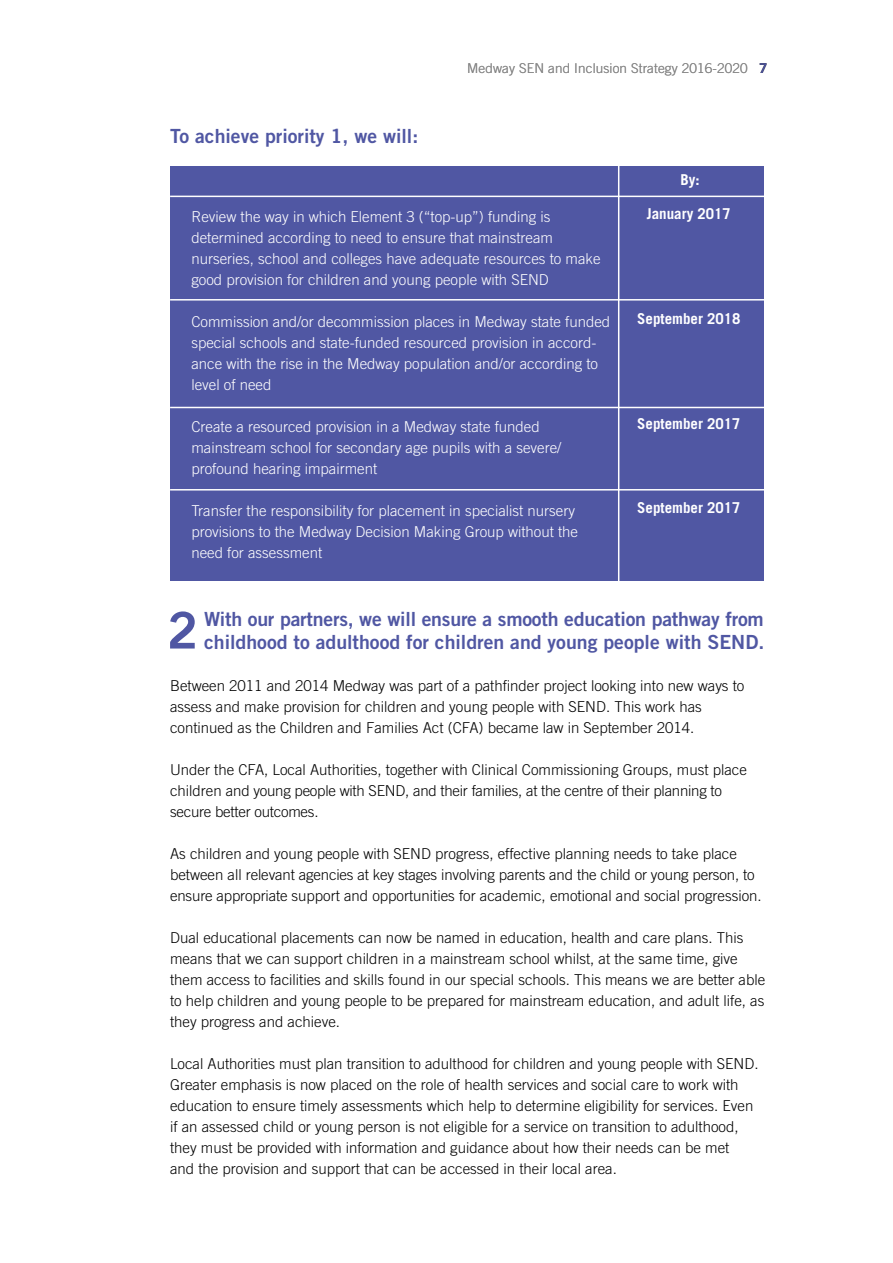
<style>
.page{position:relative;width:893px;height:1263px;background:#fff}
.page>*{position:absolute;margin:0;border:0;box-sizing:border-box;transform-origin:0 0}
.t1{font:50.7px "Trade Gothic Bold Two";color:#5057a3}
.t2{font:19.5px/22.5px "Trade Gothic Bold Two";color:#5057a3}
.t3{font:300 15px/21px "Trade Gothic";color:#000}
.t4{font:300 15px/21px "Trade Gothic";color:#fff}
.t5{font:700 15px "Trade Gothic";color:#fff}
.t6{font:300 13.5px "Trade Gothic";letter-spacing:.01em;color:#878787}
.s1{font-family:"Trade Gothic Bold Two";font-weight:400;color:#000}
</style>
<div class="page">
<div style="left:170px;top:166px;width:594px;height:414px;background:#5057a3"></div>
<hr style="left:618px;top:164px;width:1px;height:423px;background:#fff">
<hr style="left:170px;top:299px;width:595px;height:2px;background:#fff">
<hr style="left:170px;top:407px;width:595px;height:1px;background:#fff">
<hr style="left:170px;top:489px;width:595px;height:1px;background:#fff">
<hr style="left:170px;top:196px;width:595px;height:1px;background:#fff">
<h2 class="t2" style="left:170px;top:125px;width:250px">To achieve priority 1, we will:</h2>
<p class="t6" style="left:467px;top:60px;width:302px">Medway SEN and Inclusion Strategy 2016-2020 <span class="s1">7</span></p>
<p class="t5" style="left:680px;top:170px;width:21px">By:</p>
<p class="t4" style="left:191px;top:206px;width:411px">Review the way in which Element 3 (“top-up”) funding is determined according to need to ensure that mainstream nurseries, school and colleges have adequate resources to make good provision for children and young people with SEND</p>
<p class="t4" style="left:191px;top:311px;width:420px">Commission and/or decommission places in Medway state funded special schools and state-funded resourced provision in accord&shy;ance with the rise in the Medway population and/or according to level of need</p>
<p class="t4" style="left:191px;top:416px;width:372px">Create a resourced provision in a Medway state funded mainstream school for secondary age pupils with a severe/ profound hearing impairment</p>
<p class="t4" style="left:191px;top:500px;width:388px">Transfer the responsibility for placement in specialist nursery provisions to the Medway Decision Making Group without the need for assessment</p>
<p class="t5" style="left:647px;top:204px;width:86px">January 2017</p>
<p class="t5" style="left:637px;top:309px;width:105px">September 2018</p>
<p class="t5" style="left:637px;top:414px;width:105px">September 2017</p>
<p class="t5" style="left:637px;top:498px;width:105px">September 2017</p>
<h1 class="t1" style="left:167px;top:599px;width:32px">2</h1>
<h2 class="t2" style="left:204px;top:607px;width:562px">With our partners, we will ensure a smooth education pathway from childhood to adulthood for children and young people with SEND.</h2>
<p class="t3" style="left:170px;top:674px;width:576px">Between 2011 and 2014 Medway was part of a pathfinder project looking into new ways to assess and make provision for children and young people with SEND. This work has continued as the Children and Families Act (CFA) became law in September 2014.</p>
<p class="t3" style="left:170px;top:758px;width:578px">Under the CFA, Local Authorities, together with Clinical Commissioning Groups, must place children and young people with SEND, and their families, at the centre of their planning to secure better outcomes.</p>
<p class="t3" style="left:170px;top:842px;width:593px">As children and young people with SEND progress, effective planning needs to take place between all relevant agencies at key stages involving parents and the child or young person, to ensure appropriate support and opportunities for academic, emotional and social progression.</p>
<p class="t3" style="left:170px;top:926px;width:597px">Dual educational placements can now be named in education, health and care plans. This means that we can support children in a mainstream school whilst, at the same time, give them access to facilities and skills found in our special schools. This means we are better able to help children and young people to be prepared for mainstream education, and adult life, as they progress and achieve.</p>
<p class="t3" style="left:170px;top:1052px;width:590px">Local Authorities must plan transition to adulthood for children and young people with SEND.<br>Greater emphasis is now placed on the role of health services and social care to work with education to ensure timely assessments which help to determine eligibility for services. Even if an assessed child or young person is not eligible for a service on transition to adulthood, they must be provided with information and guidance about how their needs can be met<br>and the provision and support that can be accessed in their local area.</p>
</div>
